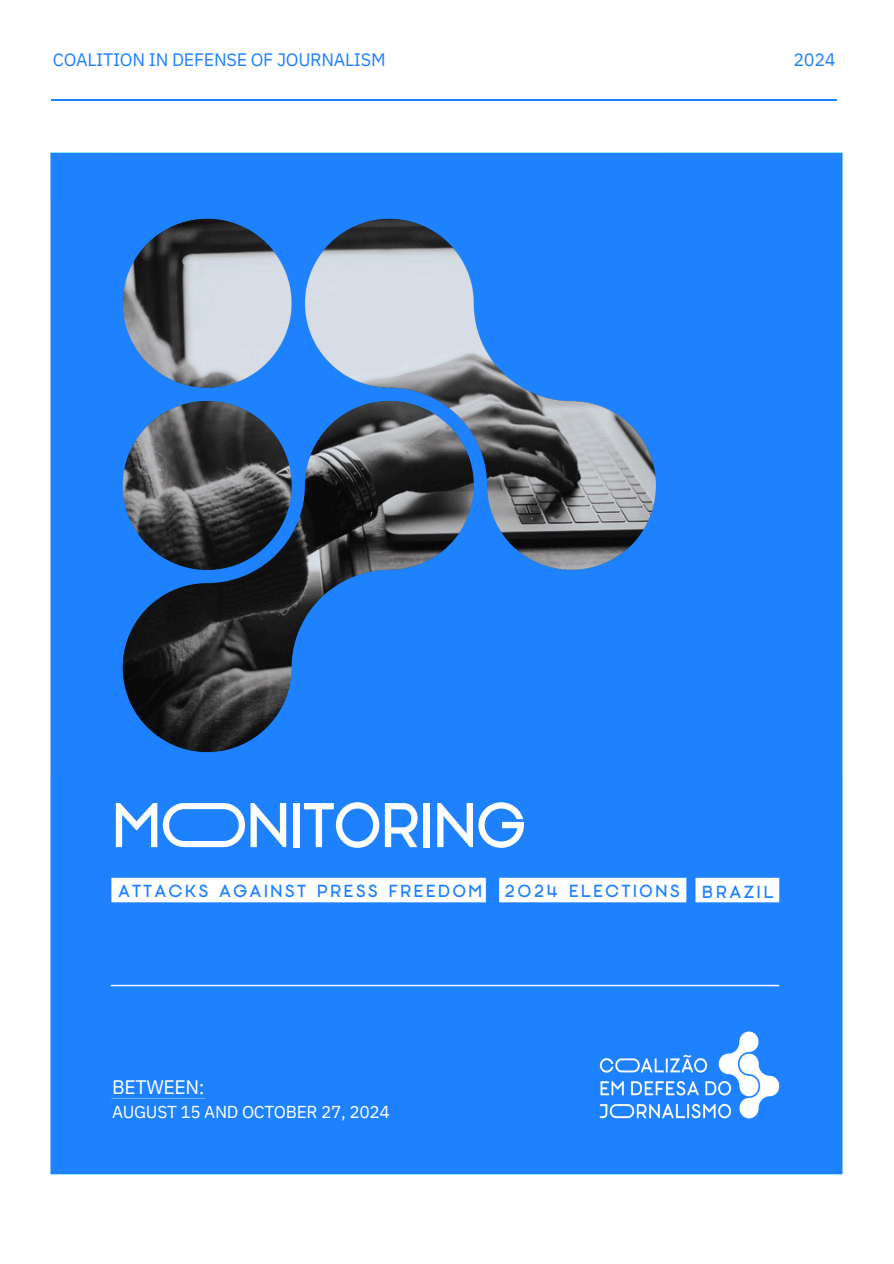
<style>
.page{position:relative;width:894px;height:1264px;background:#fff}
.page>*{position:absolute;margin:0;border:0;box-sizing:border-box;transform-origin:0 0}
.t1{font:63px "SS Broad";color:#fff}
.t2{font:19.5px "IBM Plex Sans";letter-spacing:-.015em;color:#fff}
.t3{font:18px "IBM Plex Sans";letter-spacing:-.015em;color:#1e82ff}
.t4{font:17.55px "SS Broad";letter-spacing:.155em;color:#1e82ff}
.t5{font:17.25px "IBM Plex Sans";letter-spacing:-.015em;color:#fff}
</style>
<div class="page">
<hr style="left:51px;top:99px;width:785px;height:1px;background:#1e82ff">
<img style="left:50px;top:152px;width:793px;height:1023px">
<p class="t3" style="left:53px;top:48px;width:334px">COALITION IN DEFENSE OF JOURNALISM</p>
<p class="t3" style="left:793px;top:48px;width:44px">2024</p>
<h2 class="t1" style="left:112px;top:779px;width:415px">MoNITORiNG</h2>
<p class="t4" style="left:118px;top:878px;width:365px">ATTACKS AGAINST PRESS FREEDOM</p>
<h1 class="t4" style="left:504px;top:878px;width:176px">2024 ELECTIONS</h1>
<h2 class="t4" style="left:702px;top:878px;width:72px">BRAZIL</h2>
<h2 class="t2" style="left:112px;top:1074px;width:94px">BETWEEN:</h2>
<h2 class="t5" style="left:112px;top:1100px;width:279px">AUGUST 15 AND OCTOBER 27, 2024</h2>
</div>
